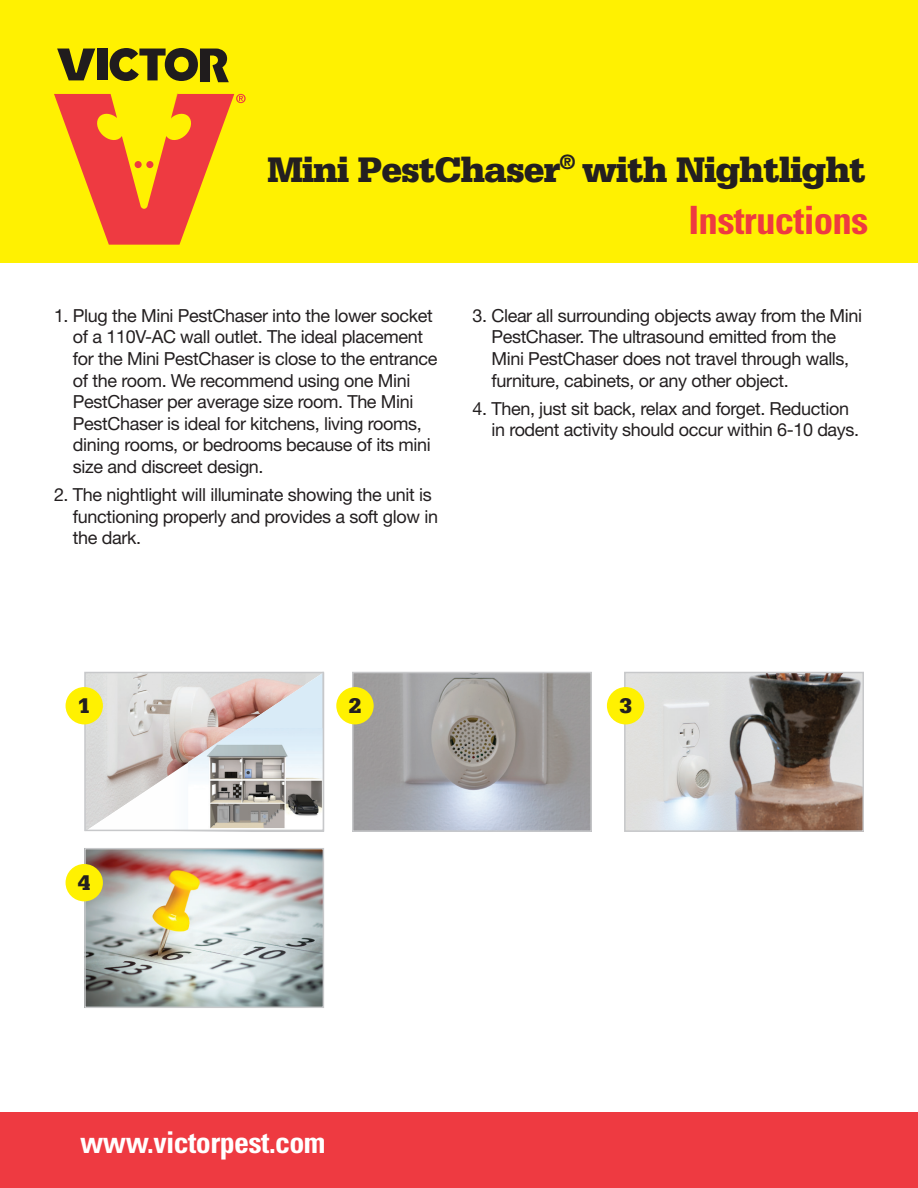
<style>
.page{position:relative;width:918px;height:1188px;background:#fff}
.page>*{position:absolute;margin:0;border:0;box-sizing:border-box;transform-origin:0 0}
.t1{font:700 condensed 39px "Univers LT Std";letter-spacing:-.02em;color:#ee3a41}
.t2{font:900 37.5px "Serifa Std";letter-spacing:-.03em;color:#231f20}
.t3{font:700 condensed 30px "Univers LT Std";letter-spacing:-.02em;color:#fff}
.t4{font:900 22.5px "Serifa Std";color:#231f20}
.t5{font:18px/21.6px "Helvetica Neue LT Std";letter-spacing:-.02em;color:#231f20}
</style>
<div class="page">
<img style="left:87px;top:851px;width:234px;height:154px">
<div style="left:84px;top:848px;width:240px;height:160px;border:2px solid #c7c8ca"></div>
<svg style="left:83px;top:671px;width:242px;height:161px"></svg>
<div style="left:0;top:0;width:918px;height:264px;background:#fff101"></div>
<svg style="left:54px;top:94px;width:192px;height:151px"></svg>
<svg style="left:57px;top:49px;width:38px;height:31px"></svg>
<div style="left:97px;top:49px;width:10px;height:31px;background:#201c1d"></div>
<svg style="left:110px;top:48px;width:119px;height:34px"></svg>
<img style="left:627px;top:675px;width:234px;height:154px">
<div style="left:624px;top:672px;width:240px;height:160px;border:2px solid #c7c8ca"></div>
<img style="left:355px;top:675px;width:234px;height:154px">
<div style="left:352px;top:672px;width:240px;height:160px;border:2px solid #c7c8ca"></div>
<div style="left:66px;top:687px;width:37px;height:37px;background:#fff101;border-radius:50%"></div>
<div style="left:66px;top:864px;width:37px;height:37px;background:#fff101;border-radius:50%"></div>
<div style="left:336px;top:687px;width:38px;height:37px;background:#fff101;border-radius:50%"></div>
<div style="left:607px;top:687px;width:37px;height:37px;background:#fff101;border-radius:50%"></div>
<div style="left:0;top:1112px;width:918px;height:76px;background:#ee3a41"></div>
<h2 class="t2" style="left:267px;top:147px;width:600px">Mini PestChaser<sup>®</sup> with Nightlight</h2>
<h1 class="t1" style="left:689px;top:196px;width:181px">Instructions</h1>
<p class="t5" style="left:73px;top:304px;width:366px;text-indent:-19px">1. Plug the Mini PestChaser into the lower socket of a 110V-AC wall outlet. The ideal placement for the Mini PestChaser is close to the entrance of the room. We recommend using one Mini PestChaser per average size room. The Mini PestChaser is ideal for kitchens, living rooms, dining rooms, or bedrooms because of its mini size and discreet design.</p>
<p class="t5" style="left:73px;top:484px;width:367px;text-indent:-19px">2. The nightlight will illuminate showing the unit is functioning properly and provides a soft glow in the dark.</p>
<p class="t5" style="left:491px;top:304px;width:372px;text-indent:-19px">3. Clear all surrounding objects away from the Mini PestChaser. The ultrasound emitted from the Mini PestChaser does not travel through walls, furniture, cabinets, or any other object.</p>
<p class="t5" style="left:491px;top:397px;width:369px;text-indent:-19px">4. Then, just sit back, relax and forget. Reduction in rodent activity should occur within 6-10 days.</p>
<p class="t4" style="left:78px;top:693px;width:14px">1</p>
<p class="t4" style="left:78px;top:870px;width:14px">4</p>
<p class="t4" style="left:349px;top:693px;width:14px">2</p>
<p class="t4" style="left:619px;top:693px;width:14px">3</p>
<h3 class="t3" style="left:80px;top:1124px;width:247px">www.victorpest.com</h3>
</div>
